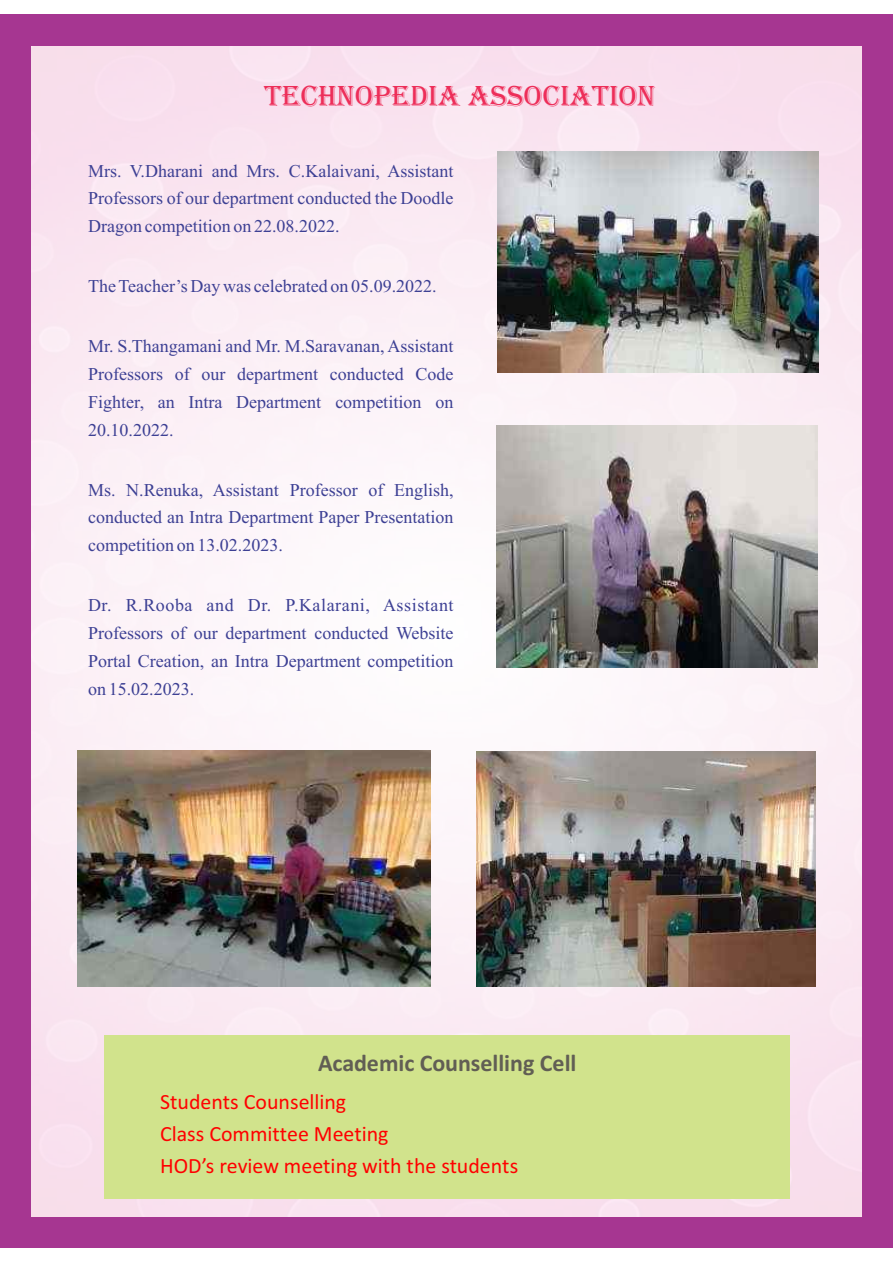
<style>
.page{position:relative;width:893px;height:1263px;background:#fff}
.page>*{position:absolute;margin:0;border:0;box-sizing:border-box;transform-origin:0 0}
.t1{font:30px "Algerian";color:#ed2e59}
.t2{font:700 24px "Calibri";color:#615e54}
.t3{font:21.9px/32px "Calibri";color:#f00}
.t4{font:18px/27.9px "Times New Roman";color:#3d4094;text-align:justify}
</style>
<div class="page">
<div style="left:0;top:15px;width:893px;height:1233px;background:linear-gradient(to right,#a63691,#a63691)"></div>
<img style="left:32px;top:47px;width:829px;height:1169px">
<img style="left:498px;top:152px;width:320px;height:221px">
<img style="left:497px;top:425px;width:320px;height:242px">
<img style="left:77px;top:751px;width:354px;height:236px">
<img style="left:476px;top:751px;width:339px;height:236px">
<div style="left:104px;top:1035px;width:686px;height:163px;background:#d1e38c"></div>
<h1 class="t1" style="left:264px;top:79px;width:393px">TecHNOPEDIA ASSOCIATION</h1>
<p class="t4" style="left:88px;top:158px;width:367px">Mrs. V.Dharani and Mrs. C.Kalaivani, Assistant Professors of our department conducted the Doodle Dragon competition on 22.08.2022.</p>
<p class="t4" style="left:88px;top:274px;width:350px">The Teacher’s Day was celebrated on 05.09.2022.</p>
<p class="t4" style="left:88px;top:334px;width:367px">Mr. S.Thangamani and Mr. M.Saravanan, Assistant Professors of our department conducted Code Fighter, an Intra Department competition on 20.10.2022.</p>
<p class="t4" style="left:88px;top:477px;width:367px">Ms. N.Renuka, Assistant Professor of English, conducted an Intra Department Paper Presentation competition on 13.02.2023.</p>
<p class="t4" style="left:88px;top:593px;width:367px">Dr. R.Rooba and Dr. P.Kalarani, Assistant Professors of our department conducted Website Portal Creation, an Intra Department competition on 15.02.2023.</p>
<h2 class="t2" style="left:318px;top:1053px;width:260px">Academic Counselling Cell</h2>
<p class="t3" style="left:160px;top:1087px;width:360px">Students Counselling<br>Class Committee Meeting<br>HOD’s review meeting with the students</p>
</div>
